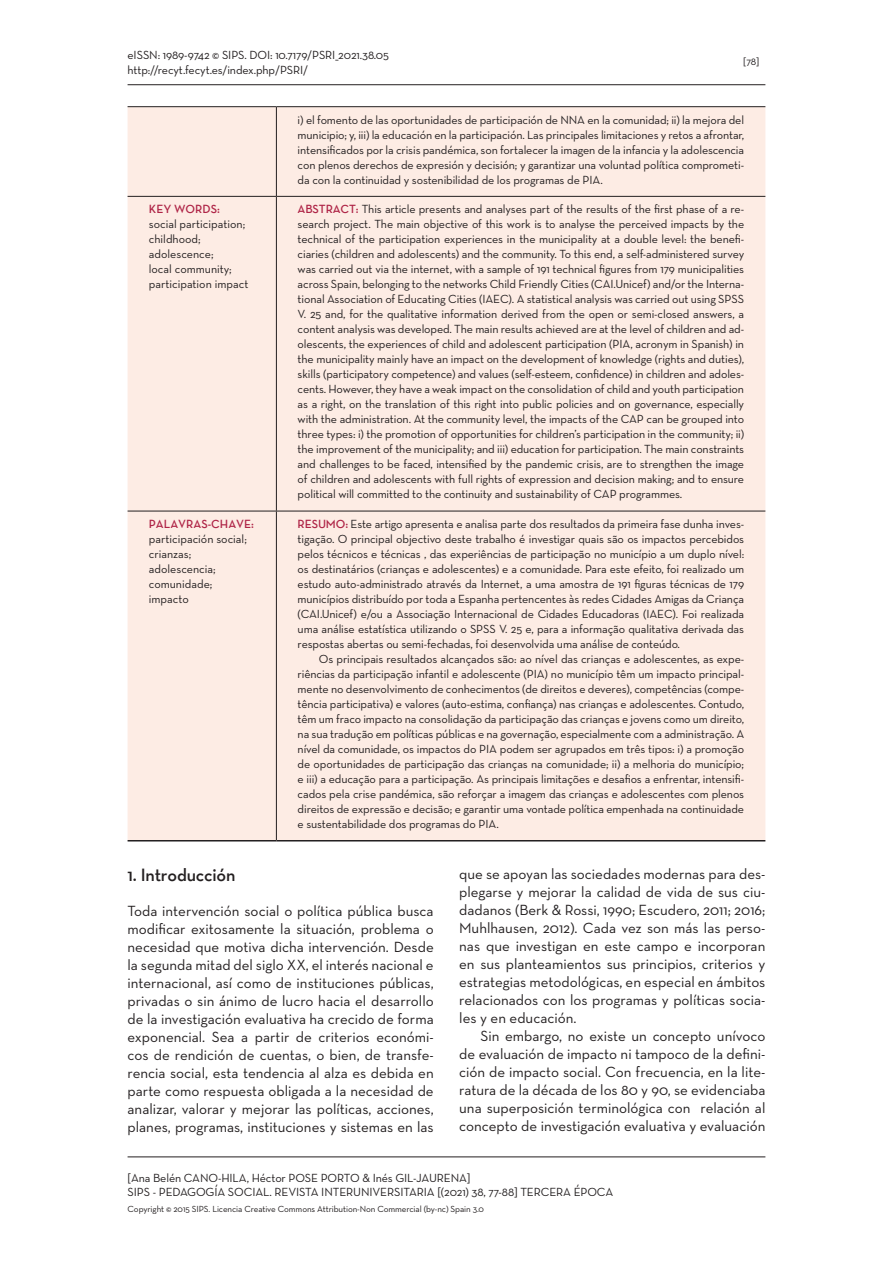
<style>
.page{position:relative;width:893px;height:1263px;background:#fff}
.page>*{position:absolute;margin:0;border:0;box-sizing:border-box;transform-origin:0 0}
._1Titulo{font:600 18px "Neutra Text";letter-spacing:-.01em;color:#231f20}
.Texto1Esp{font:15px/18px "Neutra Text";color:#231f20;text-align:justify}
.TextoEsp{font:15px/18px "Neutra Text";color:#231f20;text-align:justify}
.Abstract{font:12px/15px "Neutra Text";letter-spacing:-.01em;color:#231f20}
.Remuso2{font:12px/15px "Neutra Text";letter-spacing:-.01em;color:#231f20;text-align:justify}
.Remuso{font:12px/15px "Neutra Text";letter-spacing:-.01em;color:#231f20;text-align:justify}
.Resume2{font:12px/15px "Neutra Text";letter-spacing:-.01em;color:#231f20;text-align:justify}
.KeyWords{font:12px "Neutra Text";color:#231f20}
.KeyWords2{font:12px "Neutra Text";color:#231f20}
.KeyWords2Tit{font:600 12px "Neutra Text";color:#af2547}
.KeyWordsTit{font:600 12px "Neutra Text";color:#af2547}
.t1{font:10.5px "Neutra Text";color:#231f20}
.t2{font:9px "Neutra Text";letter-spacing:-.01em;color:#231f20}
.s1{font-weight:600;color:#af2547}
</style>
<div class="page">
<hr style="left:128px;top:1156px;width:637px;height:1px;background:#231f20">
<hr style="left:128px;top:84px;width:637px;height:1px;background:#231f20">
<div style="left:128px;top:107px;width:637px;height:733px;background:#fdece4"></div>
<hr style="left:128px;top:106px;width:148px;height:1px;background:#231f20">
<hr style="left:276px;top:106px;width:489px;height:1px;background:#231f20">
<hr style="left:276px;top:107px;width:1px;height:89px;background:#231f20">
<hr style="left:128px;top:196px;width:148px;height:1px;background:#231f20">
<hr style="left:276px;top:196px;width:489px;height:1px;background:#231f20">
<hr style="left:276px;top:197px;width:1px;height:314px;background:#231f20">
<hr style="left:128px;top:511px;width:148px;height:1px;background:#231f20">
<hr style="left:276px;top:511px;width:489px;height:1px;background:#231f20">
<hr style="left:276px;top:511px;width:1px;height:329px;background:#231f20">
<hr style="left:128px;top:840px;width:148px;height:1px;background:#231f20">
<hr style="left:276px;top:840px;width:489px;height:1px;background:#231f20">
<p class="Abstract" style="left:128px;top:47px;width:263px">eISSN: 1989-9742 © SIPS. DOI: 10.7179/PSRI_2021.38.05 http://recyt.fecyt.es/index.php/PSRI/</p>
<p class="t1" style="left:743px;top:55px;width:18px">[78]</p>
<p class="KeyWordsTit" style="left:149px;top:202px;width:73px">KEY WORDS:</p>
<p class="KeyWords" style="left:149px;top:217px;width:98px">social participation;</p>
<p class="KeyWords" style="left:149px;top:232px;width:53px">childhood;</p>
<p class="KeyWords" style="left:149px;top:247px;width:66px">adolescence;</p>
<p class="KeyWords" style="left:149px;top:262px;width:84px">local community;</p>
<p class="KeyWords" style="left:149px;top:277px;width:101px">participation impact</p>
<p class="KeyWords2Tit" style="left:149px;top:516px;width:107px">PALAVRAS-CHAVE:</p>
<p class="KeyWords2" style="left:149px;top:532px;width:100px">participación social;</p>
<p class="KeyWords2" style="left:149px;top:547px;width:44px">crianzas;</p>
<p class="KeyWords2" style="left:149px;top:562px;width:68px">adolescencia;</p>
<p class="KeyWords2" style="left:149px;top:577px;width:65px">comunidade;</p>
<p class="KeyWords2" style="left:149px;top:592px;width:42px">impacto</p>
<p class="Resume2" style="left:298px;top:112px;width:448px">i) el fomento de las oportunidades de participación de NNA en la comunidad; ii) la mejora del municipio; y, iii) la educación en la participación. Las principales limitaciones y retos a afrontar, intensificados por la crisis pandémica, son fortalecer la imagen de la infancia y la adolescencia con plenos derechos de expresión y decisión; y garantizar una voluntad política comprometi&shy;da con la continuidad y sostenibilidad de los programas de PIA.</p>
<p class="Abstract" style="left:298px;top:201px;width:448px;text-align:justify"><span class="s1">ABSTRACT:</span> This article presents and analyses part of the results of the first phase of a re&shy;search project. The main objective of this work is to analyse the perceived impacts by the technical of the participation experiences in the municipality at a double level: the benefi&shy;ciaries (children and adolescents) and the community. To this end, a self-administered survey was carried out via the internet, with a sample of 191 technical figures from 179 municipalities across Spain, belonging to the networks Child Friendly Cities (CAI.Unicef) and/or the Interna&shy;tional Association of Educating Cities (IAEC). A statistical analysis was carried out using SPSS V. 25 and, for the qualitative information derived from the open or semi-closed answers, a content analysis was developed. The main results achieved are at the level of children and ad&shy;olescents, the experiences of child and adolescent participation (PIA, acronym in Spanish) in the municipality mainly have an impact on the development of knowledge (rights and duties), skills (participatory competence) and values (self-esteem, confidence) in children and adoles&shy;cents. However, they have a weak impact on the consolidation of child and youth participation as a right, on the translation of this right into public policies and on governance, especially with the administration. At the community level, the impacts of the CAP can be grouped into three types: i) the promotion of opportunities for children’s participation in the community; ii) the improvement of the municipality; and iii) education for participation. The main constraints and challenges to be faced, intensified by the pandemic crisis, are to strengthen the image of children and adolescents with full rights of expression and decision making; and to ensure political will committed to the continuity and sustainability of CAP programmes.</p>
<p class="Remuso" style="left:298px;top:516px;width:448px"><span class="s1">RESUMO:</span> Este artigo apresenta e analisa parte dos resultados da primeira fase dunha inves&shy;tigação. O principal objectivo deste trabalho é investigar quais são os impactos percebidos pelos técnicos e técnicas , das experiências de participação no município a um duplo nível: os destinatários (crianças e adolescentes) e a comunidade. Para este efeito, foi realizado um estudo auto-administrado através da Internet, a uma amostra de 191 figuras técnicas de 179 municípios distribuído por toda a Espanha pertencentes às redes Cidades Amigas da Criança (CAI.Unicef) e/ou a Associação Internacional de Cidades Educadoras (IAEC). Foi realizada uma análise estatística utilizando o SPSS V. 25 e, para a informação qualitativa derivada das respostas abertas ou semi-fechadas, foi desenvolvida uma análise de conteúdo.</p>
<p class="Remuso2" style="left:298px;top:651px;width:448px;text-indent:21px">Os principais resultados alcançados são: ao nível das crianças e adolescentes, as expe&shy;riências da participação infantil e adolescente (PIA) no município têm um impacto principal&shy;mente no desenvolvimento de conhecimentos (de direitos e deveres), competências (compe&shy;tência participativa) e valores (auto-estima, confiança) nas crianças e adolescentes. Contudo, têm um fraco impacto na consolidação da participação das crianças e jovens como um direito, na sua tradução em políticas públicas e na governação, especialmente com a administração. A nível da comunidade, os impactos do PIA podem ser agrupados em três tipos: i) a promoção de oportunidades de participação das crianças na comunidade; ii) a melhoria do município; e iii) a educação para a participação. As principais limitações e desafios a enfrentar, intensifi&shy;cados pela crise pandémica, são reforçar a imagem das crianças e adolescentes com plenos direitos de expressão e decisão; e garantir uma vontade política empenhada na continuidade e sustentabilidade dos programas do PIA.</p>
<p class="_1Titulo" style="left:128px;top:864px;width:109px">1. Introducción</p>
<p class="Texto1Esp" style="left:128px;top:902px;width:308px">Toda intervención social o política pública busca modificar exitosamente la situación, problema o necesidad que motiva dicha intervención. Desde la segunda mitad del siglo XX, el interés nacional e internacional, así como de instituciones públicas, privadas o sin ánimo de lucro hacia el desarrollo de la investigación evaluativa ha crecido de forma exponencial. Sea a partir de criterios económi&shy;cos de rendición de cuentas, o bien, de transfe&shy;rencia social, esta tendencia al alza es debida en parte como respuesta obligada a la necesidad de analizar, valorar y mejorar las políticas, acciones, planes, programas, instituciones y sistemas en las</p>
<p class="Texto1Esp" style="left:459px;top:864px;width:308px">que se apoyan las sociedades modernas para des&shy;plegarse y mejorar la calidad de vida de sus ciu&shy;dadanos (Berk &amp; Rossi, 1990; Escudero, 2011; 2016; Muhlhausen, 2012). Cada vez son más las perso&shy;nas que investigan en este campo e incorporan en sus planteamientos sus principios, criterios y estrategias metodológicas, en especial en ámbitos relacionados con los programas y políticas socia&shy;les y en educación.</p>
<p class="TextoEsp" style="left:459px;top:1026px;width:308px;text-indent:21px">Sin embargo, no existe un concepto unívoco de evaluación de impacto ni tampoco de la defini&shy;ción de impacto social. Con frecuencia, en la lite&shy;ratura de la década de los 80 y 90, se evidenciaba una superposición terminológica con relación al concepto de investigación evaluativa y evaluación</p>
<p class="Abstract" style="left:128px;top:1170px;width:487px;line-height:14.4px">[Ana Belén CANO-HILA, Héctor POSE PORTO &amp; Inés GIL-JAURENA]<br>SIPS - PEDAGOGÍA SOCIAL. REVISTA INTERUNIVERSITARIA [(2021) 38, 77-88] TERCERA ÉPOCA</p>
<p class="t2" style="left:128px;top:1203px;width:358px">Copyright © 2015 SIPS. Licencia Creative Commons Attribution-Non Commercial (by-nc) Spain 3.0</p>
</div>
